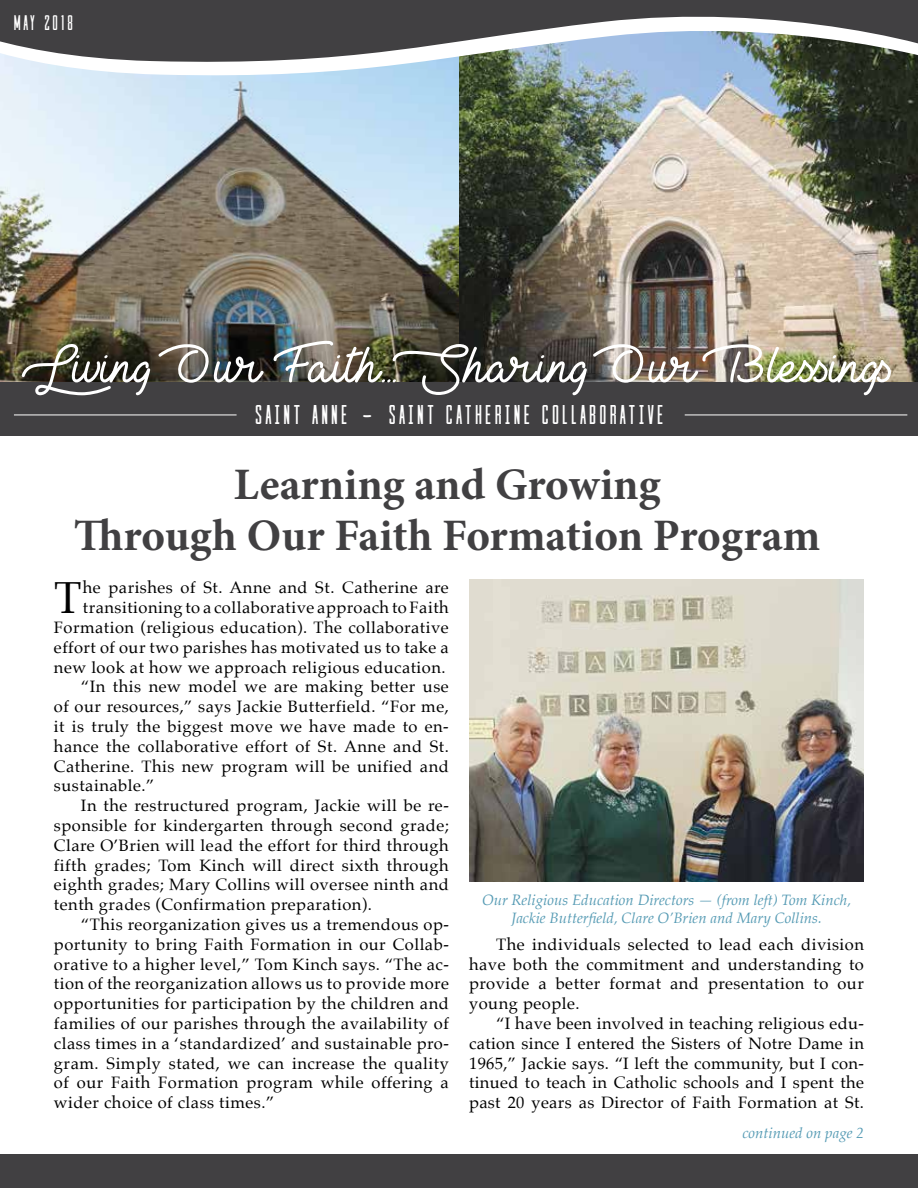
<style>
.page{position:relative;width:918px;height:1188px;background:#fff}
.page>*{position:absolute;margin:0;border:0;box-sizing:border-box;transform-origin:0 0}
.t1{font:51px "Lieto Me";color:#fff}
.t2{font:700 45px/51px "Minion Pro";letter-spacing:-.005em;color:#414042;text-align:center}
.t3{font:44.85px "Palatino";color:#000}
.t4{font:condensed 27px "Cast Iron";letter-spacing:.12em;color:#fff}
.t5{font:condensed 21px "Cast Iron";letter-spacing:.12em;color:#fff}
.t6{font:16.5px/19.8px "Palatino";letter-spacing:.03em;color:#000;text-align:justify}
.t7{font:italic 15px/18px "Palatino";color:#569bb4;text-align:center}
.s1{font-family:"Lieto Me";font-stretch:normal;font-size:33px}
</style>
<div class="page">
<img style="left:459px;top:86px;width:459px;height:296px">
<img style="left:0;top:86px;width:459px;height:296px">
<img style="left:0;top:73px;width:918px;height:13px">
<svg style="left:0;top:0;width:918px;height:73px;fill:#414042"></svg>
<div style="left:0;top:382px;width:918px;height:54px;background:#414042"></div>
<hr style="left:14px;top:415px;width:223px;height:1px;background:#fff">
<hr style="left:685px;top:415px;width:222px;height:1px;background:#fff">
<div style="left:0;top:1154px;width:918px;height:34px;background:#414042"></div>
<img style="left:469px;top:580px;width:395px;height:301px">
<p class="t5" style="left:14px;top:11px;width:60px">MAY 2018</p>
<h1 class="t1" style="left:21px;top:335px;width:874px">Living Our Faith...Sharing Our Blessings</h1>
<h3 class="t4" style="left:255px;top:399px;width:410px">SAINT ANNE <span class="s1">-</span> SAINT CATHERINE COLLABORATIVE</h3>
<h2 class="t2" style="left:74px;top:459px;width:748px">Learning and Growing<br>Through Our Faith Formation Program</h2>
<h3 class="t3" style="left:54px;top:561px;width:29px">T</h3>
<p class="t6" style="left:83px;top:578px;width:368px">he parishes of St. Anne and St. Catherine are</p>
<p class="t6" style="left:83px;top:598px;width:367px">transitioning to a collaborative approach to Faith</p>
<p class="t6" style="left:54px;top:617px;width:396px">Formation (religious education). The collaborative</p>
<p class="t6" style="left:54px;top:637px;width:396px">effort of our two parishes has motivated us to take a</p>
<p class="t6" style="left:54px;top:657px;width:393px">new look at how we approach religious education.</p>
<p class="t6" style="left:81px;top:677px;width:369px">“In this new model we are making better use</p>
<p class="t6" style="left:54px;top:697px;width:396px">of our resources,” says Jackie Butterfield. “For me,</p>
<p class="t6" style="left:54px;top:716px;width:396px">it is truly the biggest move we have made to en-</p>
<p class="t6" style="left:54px;top:736px;width:396px">hance the collaborative effort of St. Anne and St.</p>
<p class="t6" style="left:54px;top:756px;width:396px">Catherine. This new program will be unified and</p>
<p class="t6" style="left:54px;top:776px;width:102px">sustainable.”</p>
<p class="t6" style="left:81px;top:796px;width:369px">In the restructured program, Jackie will be re-</p>
<p class="t6" style="left:54px;top:815px;width:396px">sponsible for kindergarten through second grade;</p>
<p class="t6" style="left:54px;top:835px;width:396px">Clare O’Brien will lead the effort for third through</p>
<p class="t6" style="left:54px;top:855px;width:396px">fifth grades; Tom Kinch will direct sixth through</p>
<p class="t6" style="left:54px;top:875px;width:396px">eighth grades; Mary Collins will oversee ninth and</p>
<p class="t6" style="left:54px;top:895px;width:320px">tenth grades (Confirmation preparation).</p>
<p class="t6" style="left:81px;top:914px;width:369px">“This reorganization gives us a tremendous op-</p>
<p class="t6" style="left:54px;top:934px;width:396px">portunity to bring Faith Formation in our Collab-</p>
<p class="t6" style="left:54px;top:954px;width:396px">orative to a higher level,” Tom Kinch says. “The ac-</p>
<p class="t6" style="left:54px;top:974px;width:396px">tion of the reorganization allows us to provide more</p>
<p class="t6" style="left:54px;top:994px;width:396px">opportunities for participation by the children and</p>
<p class="t6" style="left:54px;top:1013px;width:396px">families of our parishes through the availability of</p>
<p class="t6" style="left:54px;top:1033px;width:396px">class times in a ‘standardized’ and sustainable pro-</p>
<p class="t6" style="left:54px;top:1053px;width:396px">gram. Simply stated, we can increase the quality</p>
<p class="t6" style="left:54px;top:1073px;width:396px">of our Faith Formation program while offering a</p>
<p class="t6" style="left:54px;top:1093px;width:222px">wider choice of class times.”</p>
<p class="t7" style="left:482px;top:890px;width:371px">Our Religious Education Directors — (from left) Tom Kinch,<br>Jackie Butterfield, Clare O’Brien and Mary Collins.</p>
<p class="t6" style="left:469px;top:934px;width:396px;text-indent:27px">The individuals selected to lead each division have both the commitment and understanding to provide a better format and presentation to our young people.</p>
<p class="t6" style="left:469px;top:1013px;width:396px;text-indent:27px">“I have been involved in teaching religious edu&shy;cation since I entered the Sisters of Notre Dame in 1965,” Jackie says. “I left the community, but I con&shy;tinued to teach in Catholic schools and I spent the past 20 years as Director of Faith Formation at St.</p>
<p class="t7" style="left:742px;top:1124px;width:123px">continued on page 2</p>
</div>
